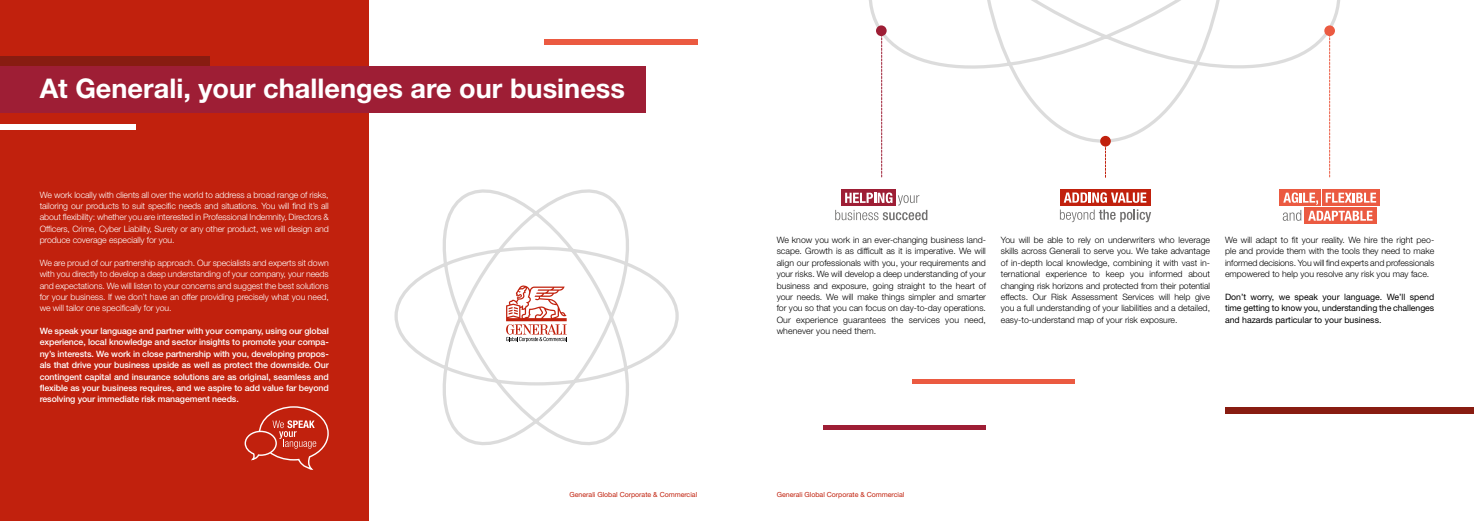
<style>
.page{position:relative;width:1474px;height:521px;background:#fff}
.page>*{position:absolute;margin:0;border:0;box-sizing:border-box;transform-origin:0 0}
.t1{font:700 27.12px "Helvetica Neue LT Std";color:#fff}
.t2{font:300 8.75px/11.4px "Helvetica Neue LT Std";color:#000;text-align:justify}
.t3{font:300 8.75px/11.4px "Helvetica Neue LT Std";letter-spacing:-.01em;color:#fff;text-align:justify}
.t4{font:500 8.75px/11.4px "Helvetica Neue LT Std";letter-spacing:-.01em;color:#fff;text-align:justify}
.t5{font:8.75px/11.4px "Helvetica Neue LT Std";color:#000;text-align:justify}
.t6{font:7px "Helvetica Neue LT Std";color:#c1210d}
</style>
<div class="page">
<div style="left:0;top:0;width:368px;height:521px;background:#c1210d"></div>
<svg style="left:394px;top:189px;width:285px;height:256px"></svg>
<svg style="left:506px;top:285px;width:61px;height:57px"></svg>
<div style="left:0;top:56px;width:209px;height:10px;background:#881c11"></div>
<div style="left:0;top:66px;width:646px;height:47px;background:#9e1e35"></div>
<div style="left:544px;top:40px;width:153px;height:5px;background:#eb5a41"></div>
<div style="left:0;top:124px;width:135px;height:5px;background:#fff"></div>
<svg style="left:244px;top:406px;width:85px;height:64px"></svg>
<div style="left:841px;top:189px;width:54px;height:17px;background:#9e1e35"></div>
<svg style="left:835px;top:192px;width:92px;height:28px"></svg>
<div style="left:1059px;top:189px;width:91px;height:17px;background:#c1210d"></div>
<svg style="left:1063px;top:192px;width:83px;height:11px"></svg>
<svg style="left:1059px;top:209px;width:92px;height:13px"></svg>
<div style="left:1322px;top:189px;width:57px;height:17px;background:#eb5a41"></div>
<div style="left:1279px;top:189px;width:41px;height:17px;background:#eb5a41"></div>
<div style="left:1304px;top:207px;width:72px;height:17px;background:#eb5a41"></div>
<svg style="left:1282px;top:192px;width:94px;height:29px"></svg>
<svg style="left:869px;top:0;width:471px;height:144px"></svg>
<div style="left:876px;top:25px;width:10px;height:11px;background:#9e1e35;border-radius:50%"></div>
<div style="left:1324px;top:25px;width:10px;height:11px;background:#eb5a41;border-radius:50%"></div>
<div style="left:1100px;top:136px;width:10px;height:11px;background:#c1210d;border-radius:50%"></div>
<svg style="left:1329px;top:36px;width:1px;height:141px"></svg>
<svg style="left:881px;top:36px;width:1px;height:141px"></svg>
<svg style="left:1105px;top:146px;width:1px;height:31px"></svg>
<div style="left:1224px;top:407px;width:249px;height:7px;background:#881c11"></div>
<div style="left:823px;top:425px;width:163px;height:5px;background:#9e1e35"></div>
<div style="left:912px;top:379px;width:162px;height:5px;background:#eb5a41"></div>
<h1 class="t1" style="left:40px;top:71px;width:587px">At Generali, your challenges are our business</h1>
<p class="t3" style="left:40px;top:188px;width:290px">We work locally with clients all over the world to address a broad range of risks, tailoring our products to suit specific needs and situations. You will find it’s all about flexibility: whether you are interested in Professional Indemnity, Directors &amp; Officers, Crime, Cyber Liability, Surety or any other product, we will design and produce coverage especially for you.</p>
<p class="t3" style="left:40px;top:257px;width:290px">We are proud of our partnership approach. Our specialists and experts sit down with you directly to develop a deep understanding of your company, your needs and expectations. We will listen to your concerns and suggest the best solutions for your business. If we don’t have an offer providing precisely what you need, we will tailor one specifically for you.</p>
<p class="t4" style="left:40px;top:325px;width:290px">We speak your language and partner with your company, using our global experience, local knowledge and sector insights to promote your compa&shy;ny’s interests. We work in close partnership with you, developing propos&shy;als that drive your business upside as well as protect the downside. Our contingent capital and insurance solutions are as original, seamless and flexible as your business requires, and we aspire to add value far beyond resolving your immediate risk management needs.</p>
<p class="t6" style="left:569px;top:491px;width:129px">Generali Global Corporate &amp; Commercial</p>
<p class="t2" style="left:776px;top:234px;width:211px">We know you work in an ever-changing business land&shy;scape. Growth is as difficult as it is imperative. We will align our professionals with you, your requirements and your risks. We will develop a deep understanding of your business and exposure, going straight to the heart of your needs. We will make things simpler and smarter for you so that you can focus on day-to-day operations.<br>Our experience guarantees the services you need, whenever you need them.</p>
<p class="t2" style="left:1224px;top:234px;width:211px">We will adapt to fit your reality. We hire the right peo&shy;ple and provide them with the tools they need to make informed decisions. You will find experts and professionals empowered to help you resolve any risk you may face.</p>
<p class="t2" style="left:1000px;top:234px;width:211px">You will be able to rely on underwriters who leverage skills across Generali to serve you. We take advantage of in-depth local knowledge, combining it with vast in&shy;ternational experience to keep you informed about changing risk horizons and protected from their potential effects. Our Risk Assessment Services will help give you a full understanding of your liabilities and a detailed, easy-to-understand map of your risk exposure.</p>
<p class="t5" style="left:1224px;top:291px;width:211px">Don’t worry, we speak your language. We’ll spend time getting to know you, understanding the challenges and hazards particular to your business.</p>
<p class="t6" style="left:776px;top:491px;width:129px">Generali Global Corporate &amp; Commercial</p>
</div>
